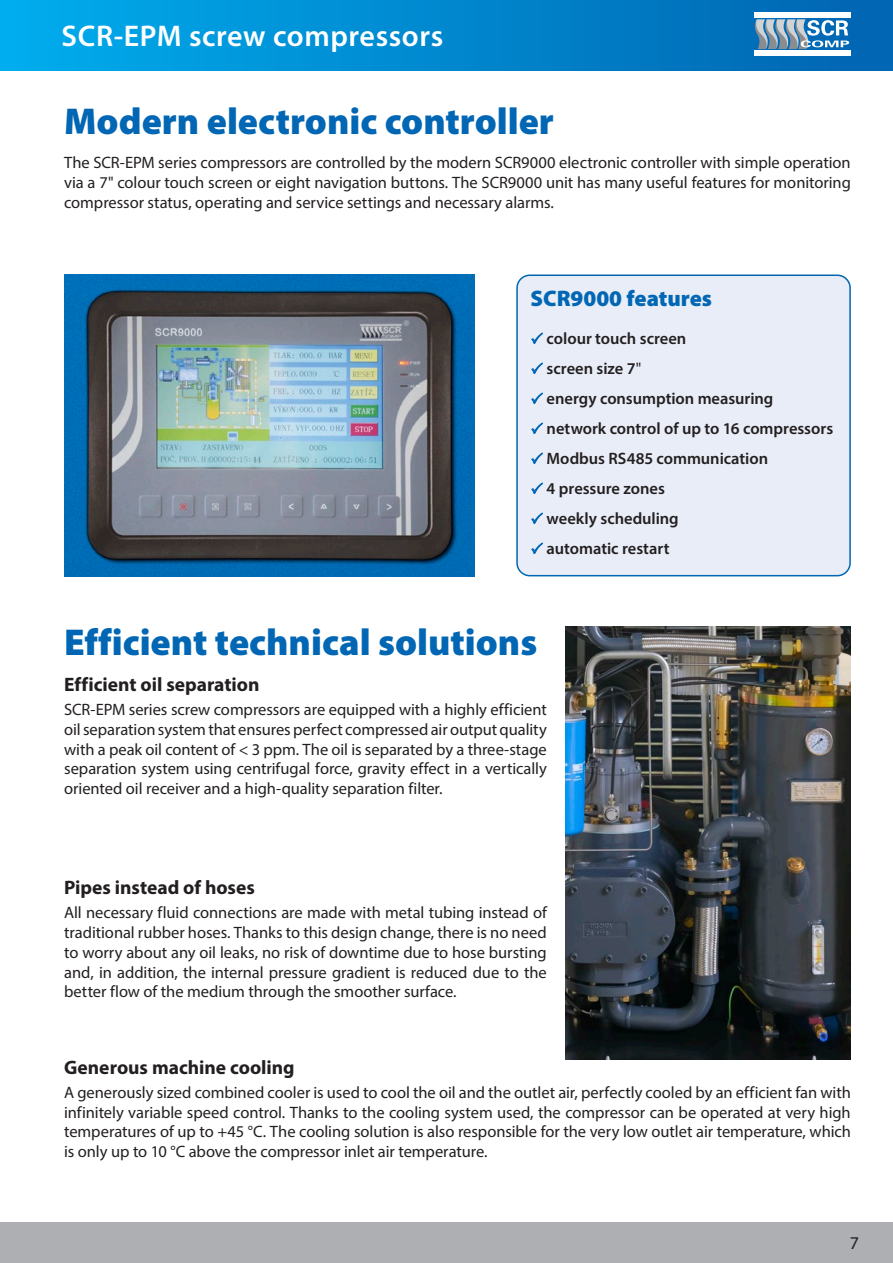
<style>
.page{position:relative;width:893px;height:1263px;background:#fff}
.page>*{position:absolute;margin:0;border:0;box-sizing:border-box;transform-origin:0 0}
.t1{font:900 37.5px "Myriad Pro";color:#0166b3}
.t2{font:600 30px "Myriad Pro";letter-spacing:.02em;color:#fff}
.t3{font:900 22.5px "Myriad Pro";color:#0166b3}
.t4{font:700 19.5px "Myriad Pro";color:#231f20}
.t5{font:18px "Myriad Pro";color:#231f20}
.t6{font:16.5px/19.8px "Myriad Pro";letter-spacing:-.005em;color:#231f20;text-align:justify}
.t7{font:600 16.5px/30px "Myriad Pro";color:#231f20}
.s1{font-weight:400}
</style>
<div class="page">
<div style="left:0;top:1222px;width:893px;height:41px;background:#aeafb3"></div>
<div style="left:0;top:0;width:893px;height:70px;background:linear-gradient(to right,#00abec,#0767b2)"></div>
<div style="left:754px;top:13px;width:96px;height:5px;background:#fff"></div>
<div style="left:754px;top:50px;width:96px;height:5px;background:#fff"></div>
<svg style="left:754px;top:19px;width:95px;height:30px;background:#75a0c1"></svg>
<div style="left:517px;top:275px;width:333px;height:301px;background:#e8edf7;border-radius:13px"></div>
<div style="left:516px;top:274px;width:335px;height:302px;border:2px solid #0166b3;border-radius:13px"></div>
<img style="left:64px;top:274px;width:411px;height:302px">
<img style="left:566px;top:627px;width:285px;height:432px">
<h2 class="t2" style="left:62px;top:17px;width:383px">SCR-EPM screw compressors</h2>
<h1 class="t1" style="left:64px;top:97px;width:491px">Modern electronic controller</h1>
<p class="t6" style="left:64px;top:152px;width:788px">The SCR-EPM series compressors are controlled by the modern SCR9000 electronic controller with simple operation via a 7" colour touch screen or eight navigation buttons. The SCR9000 unit has many useful features for monitoring compressor status, operating and service settings and necessary alarms.</p>
<h3 class="t3" style="left:531px;top:283px;width:183px">SCR9000 features</h3>
<p class="t7" style="left:547px;top:323px;width:288px">colour touch screen<br>screen size 7<span class="s1">"<br></span>energy consumption measuring network control of up to 16 compressors<br>Modbus RS485 communication<br>4 pressure zones<br>weekly scheduling<br>automatic restart</p>
<h1 class="t1" style="left:64px;top:617px;width:475px">Efficient technical solutions</h1>
<p class="t4" style="left:64px;top:672px;width:197px">Efficient oil separation</p>
<p class="t6" style="left:64px;top:699px;width:484px">SCR-EPM series screw compressors are equipped with a highly efficient oil separation system that ensures perfect compressed air output quality with a peak oil content of &lt; 3 ppm. The oil is separated by a three-stage separation system using centrifugal force, gravity effect in a vertically oriented oil receiver and a high-quality separation filter.</p>
<p class="t4" style="left:64px;top:875px;width:192px">Pipes instead of hoses</p>
<p class="t6" style="left:64px;top:902px;width:484px">All necessary fluid connections are made with metal tubing instead of traditional rubber hoses. Thanks to this design change, there is no need to worry about any oil leaks, no risk of downtime due to hose bursting and, in addition, the internal pressure gradient is reduced due to the better flow of the medium through the smoother surface.</p>
<p class="t4" style="left:64px;top:1054px;width:232px">Generous machine cooling</p>
<p class="t6" style="left:64px;top:1082px;width:788px">A generously sized combined cooler is used to cool the oil and the outlet air, perfectly cooled by an efficient fan with infinitely variable speed control. Thanks to the cooling system used, the compressor can be operated at very high temperatures of up to +45 °C. The cooling solution is also responsible for the very low outlet air temperature, which is only up to 10 °C above the compressor inlet air temperature.</p>
<p class="t5" style="left:850px;top:1232px;width:11px">7</p>
</div>
